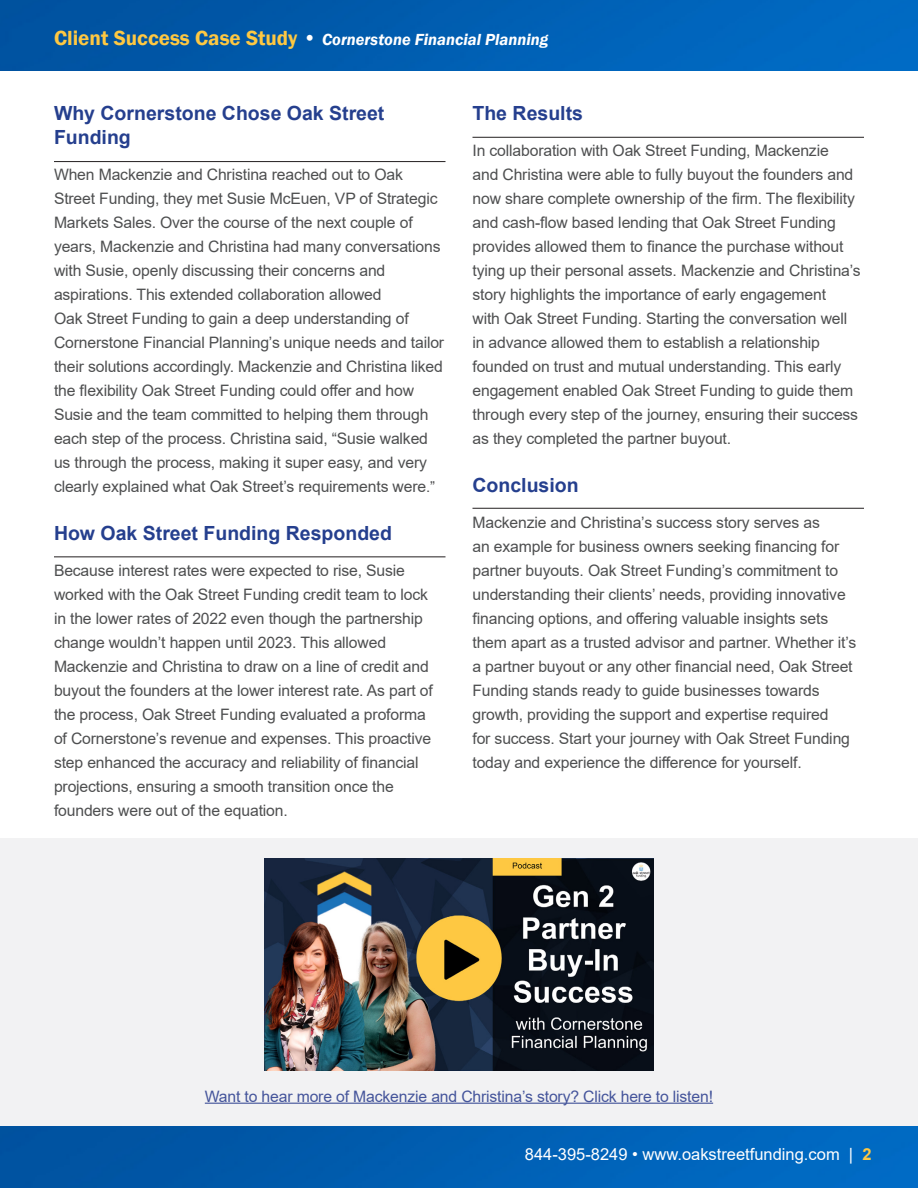
<style>
.page{position:relative;width:918px;height:1188px;background:#fff}
.page>*{position:absolute;margin:0;border:0;box-sizing:border-box;transform-origin:0 0}
.t1{font:700 19.5px/24px "Arial";color:#253f8e}
.t2{font:italic 600 16.5px "Franklin Gothic";color:#fff}
.URL_bottom{font:16.5px "Arial";color:#fff}
.t3{font:15.75px/24px "Arial";letter-spacing:-.01em;color:#4e4f50}
.t4{font:15.75px "Arial";letter-spacing:-.01em;color:#45559b}
.s1{font-style:normal;font-size:21px;color:#fec842}
.s2{font-style:normal;font-size:21px}
.s3{font-size:15px}
.s4{font-weight:700;color:#fec843}
</style>
<div class="page">
<div style="left:0;top:838px;width:918px;height:288px;background:#f2f2f3"></div>
<img style="left:0;top:0;width:918px;height:70px">
<hr style="left:54px;top:161px;width:392px;height:1px;background:#231f20">
<hr style="left:54px;top:557px;width:392px;height:1px;background:#231f20">
<hr style="left:472px;top:137px;width:392px;height:1px;background:#231f20">
<hr style="left:472px;top:508px;width:392px;height:1px;background:#231f20">
<img style="left:0;top:1126px;width:918px;height:62px">
<img style="left:265px;top:858px;width:388px;height:212px">
<hr style="left:205px;top:1103px;width:508px;height:1px;background:#45559b">
<p class="t2" style="left:54px;top:29px;width:496px"><span class="s1">Client Success Case Study</span> <span class="s2">•</span> Cornerstone Financial Planning</p>
<p class="t1" style="left:54px;top:101px;width:332px">Why Cornerstone Chose Oak Street<br>Funding</p>
<p class="t3" style="left:54px;top:162px;width:392px">When Mackenzie and Christina reached out to Oak Street Funding, they met Susie McEuen, VP of Strategic Markets Sales. Over the course of the next couple of years, Mackenzie and Christina had many conversations with Susie, openly discussing their concerns and aspirations. This extended collaboration allowed<br>Oak Street Funding to gain a deep understanding of Cornerstone Financial Planning’s unique needs and tailor their solutions accordingly. Mackenzie and Christina liked the flexibility Oak Street Funding could offer and how Susie and the team committed to helping them through each step of the process. Christina said, “Susie walked us through the process, making it super easy, and very clearly explained what Oak Street’s requirements were<span class="s3">.”</span></p>
<p class="t1" style="left:54px;top:521px;width:340px">How Oak Street Funding Responded</p>
<p class="t3" style="left:54px;top:558px;width:380px">Because interest rates were expected to rise, Susie worked with the Oak Street Funding credit team to lock in the lower rates of 2022 even though the partnership change wouldn’t happen until 2023. This allowed Mackenzie and Christina to draw on a line of credit and buyout the founders at the lower interest rate. As part of the process, Oak Street Funding evaluated a proforma of Cornerstone’s revenue and expenses. This proactive step enhanced the accuracy and reliability of financial projections, ensuring a smooth transition once the founders were out of the equation.</p>
<p class="t1" style="left:472px;top:101px;width:112px">The Results</p>
<p class="t3" style="left:472px;top:138px;width:390px">In collaboration with Oak Street Funding, Mackenzie<br>and Christina were able to fully buyout the founders and now share complete ownership of the firm. The flexibility and cash-flow based lending that Oak Street Funding provides allowed them to finance the purchase without tying up their personal assets. Mackenzie and Christina’s story highlights the importance of early engagement<br>with Oak Street Funding. Starting the conversation well in advance allowed them to establish a relationship founded on trust and mutual understanding. This early engagement enabled Oak Street Funding to guide them through every step of the journey, ensuring their success as they completed the partner buyout.</p>
<p class="t1" style="left:472px;top:473px;width:108px">Conclusion</p>
<p class="t3" style="left:472px;top:510px;width:385px">Mackenzie and Christina’s success story serves as<br>an example for business owners seeking financing for partner buyouts. Oak Street Funding’s commitment to understanding their clients’ needs, providing innovative financing options, and offering valuable insights sets them apart as a trusted advisor and partner. Whether it’s a partner buyout or any other financial need, Oak Street Funding stands ready to guide businesses towards growth, providing the support and expertise required<br>for success. Start your journey with Oak Street Funding today and experience the difference for yourself.</p>
<p class="t4" style="left:205px;top:1085px;width:510px">Want to hear more of Mackenzie and Christina’s story? Click here to listen!</p>
<p class="URL_bottom" style="left:525px;top:1143px;width:348px">844-395-8249 • www.oakstreetfunding.com | <span class="s4">2</span></p>
</div>
